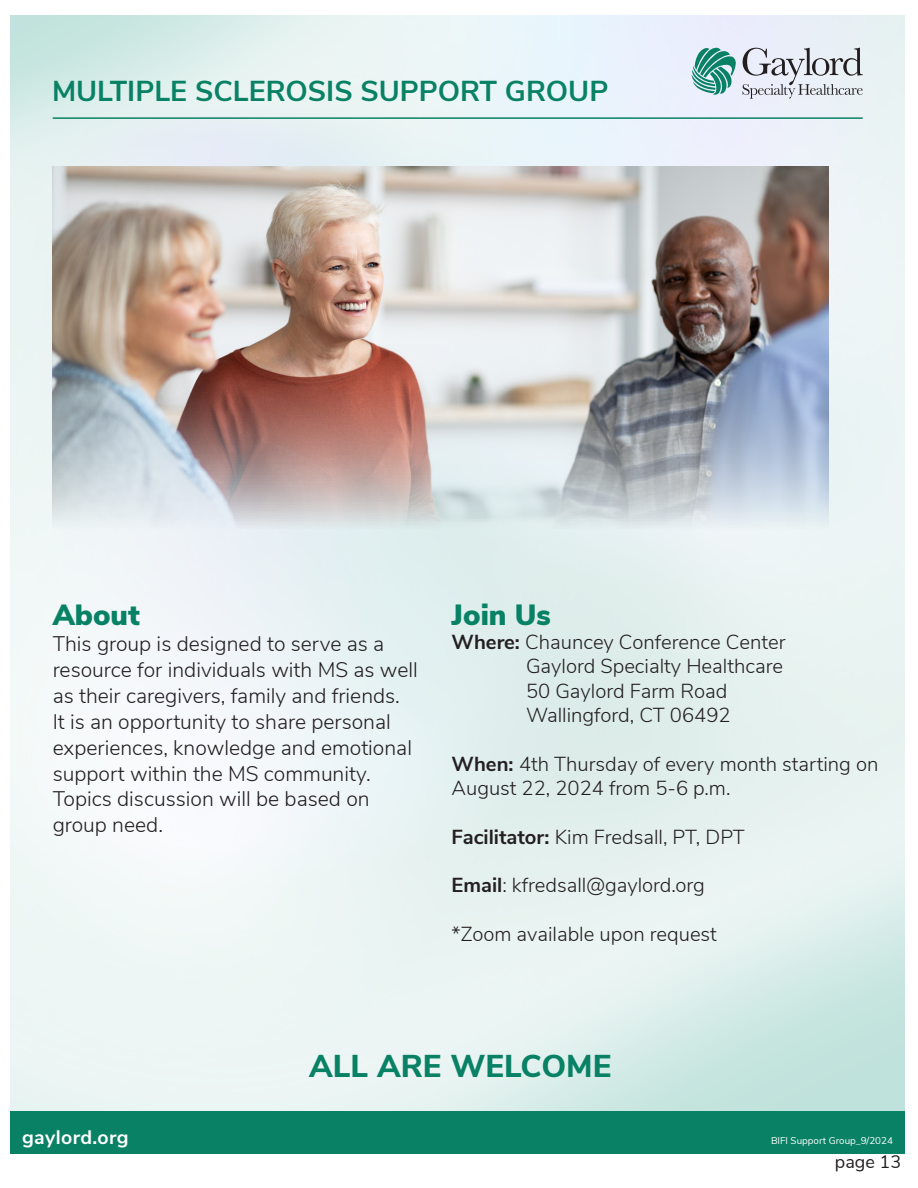
<style>
.page{position:relative;width:918px;height:1188px;background:#fff}
.page>*{position:absolute;margin:0;border:0;box-sizing:border-box;transform-origin:0 0}
.t1{font:800 31.5px "Nunito Sans";color:#088165}
.t2{font:900 29.25px "Nunito Sans";color:#088165}
.t3{font:700 28.8px "Nunito Sans";color:#088165}
.t4{font:300 21.15px/26px "Nunito Sans";color:#231f20}
.t5{font:300 20.25px/24.3px "Nunito Sans";color:#231f20}
.t6{font:700 19.5px "Nunito Sans";letter-spacing:.02em;color:#fff}
.t7{font:18px "Nunito Sans";color:#231f20}
.t8{font:9.75px "Nunito Sans";color:#fff}
.s1{font-weight:700}
</style>
<div class="page">
<img style="left:10px;top:15px;width:895px;height:1096px">
<svg style="left:743px;top:48px;width:120px;height:51px;background:#c6c9d0"></svg>
<svg style="left:691px;top:47px;width:45px;height:48px;background:#74b4ac"></svg>
<hr style="left:53px;top:117px;width:810px;height:2px;background:#088263">
<div style="left:10px;top:1111px;width:895px;height:43px;background:#088165"></div>
<img style="left:53px;top:167px;width:776px;height:363px">
<p class="t3" style="left:52px;top:70px;width:558px">MULTIPLE SCLEROSIS SUPPORT GROUP</p>
<p class="t2" style="left:53px;top:593px;width:89px">About</p>
<p class="t4" style="left:53px;top:629px;width:367px">This group is designed to serve as a resource for individuals with MS as well as their caregivers, family and friends.<br>It is an opportunity to share personal experiences, knowledge and emotional support within the MS community.<br>Topics discussion will be based on group need.</p>
<p class="t2" style="left:452px;top:593px;width:101px">Join Us</p>
<p class="t5" style="left:526px;top:629px;width:261px;text-indent:-74px"><span class="s1">Where:</span> Chauncey Conference Center<br>Gaylord Specialty Healthcare<br>50 Gaylord Farm Road<br>Wallingford, CT 06492</p>
<p class="t5" style="left:452px;top:750px;width:428px"><span class="s1">When:</span> 4th Thursday of every month starting on<br>August 22, 2024 from 5-6 p.m.</p>
<p class="t5" style="left:452px;top:823px;width:295px"><span class="s1">Facilitator:</span> Kim Fredsall, PT, DPT</p>
<p class="t5" style="left:452px;top:872px;width:255px"><span class="s1">Email</span>: kfredsall@gaylord.org</p>
<p class="t5" style="left:452px;top:920px;width:267px">*Zoom available upon request</p>
<p class="t1" style="left:309px;top:1043px;width:304px">ALL ARE WELCOME</p>
<p class="t6" style="left:22px;top:1123px;width:108px">gaylord.org</p>
<p class="t8" style="left:771px;top:1133px;width:123px">BIFI Support Group_9/2024</p>
<p class="t7" style="left:835px;top:1149px;width:68px">page 13</p>
</div>
